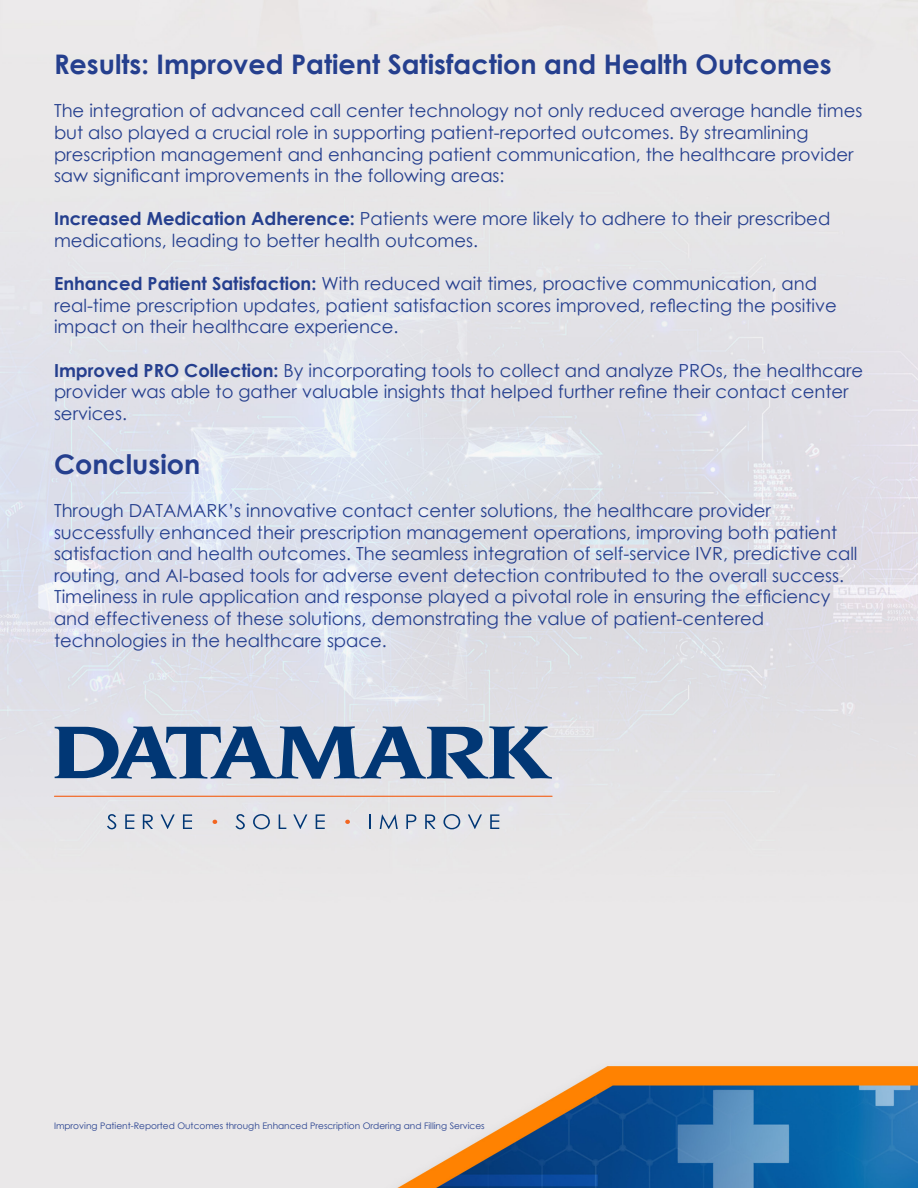
<style>
.page{position:relative;width:918px;height:1188px;background:#fff}
.page>*{position:absolute;margin:0;border:0;box-sizing:border-box;transform-origin:0 0}
.t1{font:700 27px "Century Gothic";color:#253f8e}
.t2{font:18px/21.6px "Century Gothic";color:#253f8e}
.t3{font:9px "Century Gothic";color:#253f8e}
.s1{font-weight:700}
</style>
<div class="page">
<img style="left:0;top:0;width:918px;height:1188px">
<svg style="left:55px;top:726px;width:497px;height:53px"></svg>
<svg style="left:107px;top:814px;width:9px;height:15px"></svg>
<svg style="left:125px;top:814px;width:9px;height:15px"></svg>
<svg style="left:143px;top:814px;width:10px;height:15px"></svg>
<svg style="left:161px;top:814px;width:14px;height:15px"></svg>
<svg style="left:183px;top:814px;width:9px;height:15px"></svg>
<svg style="left:213px;top:820px;width:4px;height:4px"></svg>
<svg style="left:236px;top:814px;width:9px;height:15px"></svg>
<svg style="left:253px;top:814px;width:17px;height:15px"></svg>
<svg style="left:279px;top:814px;width:7px;height:15px"></svg>
<svg style="left:293px;top:814px;width:14px;height:15px"></svg>
<svg style="left:316px;top:814px;width:9px;height:15px"></svg>
<svg style="left:345px;top:820px;width:5px;height:4px"></svg>
<svg style="left:370px;top:814px;width:1px;height:15px"></svg>
<svg style="left:380px;top:814px;width:18px;height:15px"></svg>
<svg style="left:406px;top:814px;width:10px;height:15px"></svg>
<svg style="left:425px;top:814px;width:10px;height:15px"></svg>
<svg style="left:443px;top:814px;width:17px;height:15px"></svg>
<svg style="left:468px;top:814px;width:14px;height:15px"></svg>
<svg style="left:490px;top:814px;width:9px;height:15px"></svg>
<hr style="left:54px;top:796px;width:499px;height:1px;background:#f26621">
<p class="t1" style="left:54px;top:44px;width:779px">Results: Improved Patient Satisfaction and Health Outcomes</p>
<p class="t2" style="left:54px;top:100px;width:810px">The integration of advanced call center technology not only reduced average handle times but also played a crucial role in supporting patient-reported outcomes. By streamlining</p>
<p class="t2" style="left:54px;top:143px;width:801px">prescription management and enhancing patient communication, the healthcare provider saw significant improvements in the following areas:</p>
<p class="t2" style="left:54px;top:208px;width:778px"><span class="s1">Increased Medication Adherence:</span> Patients were more likely to adhere to their prescribed medications, leading to better health outcomes.</p>
<p class="t2" style="left:54px;top:273px;width:784px"><span class="s1">Enhanced Patient Satisfaction:</span> With reduced wait times, proactive communication, and real-time prescription updates, patient satisfaction scores improved, reflecting the positive impact on their healthcare experience.</p>
<p class="t2" style="left:54px;top:359px;width:811px"><span class="s1">Improved PRO Collection:</span> By incorporating tools to collect and analyze PROs, the healthcare provider was able to gather valuable insights that helped further refine their contact center services.</p>
<p class="t1" style="left:54px;top:444px;width:148px">Conclusion</p>
<p class="t2" style="left:54px;top:499px;width:719px">Through DATAMARK’s innovative contact center solutions, the healthcare provider</p>
<p class="t2" style="left:54px;top:521px;width:805px">successfully enhanced their prescription management operations, improving both patient satisfaction and health outcomes. The seamless integration of self-service IVR, predictive call routing, and AI-based tools for adverse event detection contributed to the overall success.<br>Timeliness in rule application and response played a pivotal role in ensuring the efficiency and effectiveness of these solutions, demonstrating the value of patient-centered</p>
<p class="t2" style="left:54px;top:629px;width:334px">technologies in the healthcare space.</p>
<p class="t3" style="left:54px;top:1119px;width:432px">Improving Patient-Reported Outcomes through Enhanced Prescription Ordering and Filling Services</p>
</div>
